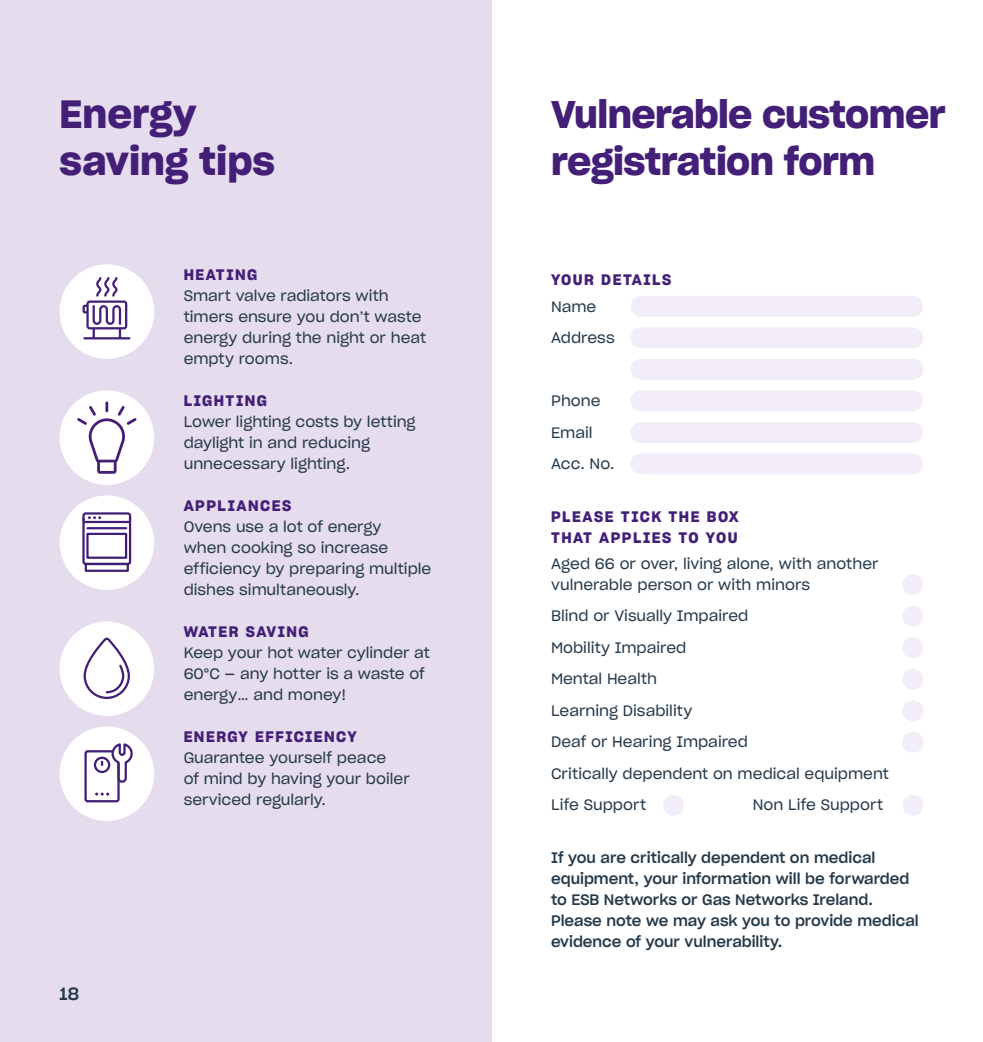
<style>
.page{position:relative;width:983px;height:1042px;background:#fff}
.page>*{position:absolute;margin:0;border:0;box-sizing:border-box;transform-origin:0 0}
.Heading_-_22pt_-_Pur{font:38.5px/47.2px "Sharp Grotesk Semi Bold 20";color:#431f77}
.t1{font:37.62px/47.2px "Sharp Grotesk Semi Bold 20";letter-spacing:-.015em;color:#431f77}
.t2{font:17.5px "Sharp Grotesk Medium 20";color:#253949}
.t3{font:14.88px/21px "Sharp Grotesk Book 20";color:#253949}
.t4{font:14.88px/21px "Sharp Grotesk Medium 20";color:#253949}
.t5{font:14.88px/21px "Sharp Grotesk Semi Bold 20";letter-spacing:.1em;color:#431f77}
.s1{font-family:"Sharp Grotesk Semi Bold 20";color:#431f77}
</style>
<div class="page">
<div style="left:0;top:0;width:491px;height:1042px;background:#e5dced"></div>
<div style="left:640px;top:296px;width:272px;height:21px;background:#f2edf6"></div>
<div style="left:640px;top:359px;width:272px;height:21px;background:#f2edf6"></div>
<div style="left:640px;top:422px;width:272px;height:21px;background:#f2edf6"></div>
<div style="left:640px;top:453px;width:272px;height:21px;background:#f2edf6"></div>
<div style="left:640px;top:327px;width:272px;height:21px;background:#f2edf6"></div>
<div style="left:640px;top:390px;width:272px;height:21px;background:#f2edf6"></div>
<div style="left:902px;top:574px;width:21px;height:21px;background:#f2edf6;border-radius:50%"></div>
<div style="left:902px;top:606px;width:21px;height:21px;background:#f2edf6;border-radius:50%"></div>
<div style="left:902px;top:637px;width:21px;height:21px;background:#f2edf6;border-radius:50%"></div>
<div style="left:902px;top:669px;width:21px;height:21px;background:#f2edf6;border-radius:50%"></div>
<div style="left:902px;top:700px;width:21px;height:21px;background:#f2edf6;border-radius:50%"></div>
<div style="left:902px;top:732px;width:21px;height:21px;background:#f2edf6;border-radius:50%"></div>
<div style="left:902px;top:795px;width:21px;height:21px;background:#f2edf6;border-radius:50%"></div>
<div style="left:662px;top:795px;width:21px;height:21px;background:#f2edf6;border-radius:50%"></div>
<div style="left:60px;top:264px;width:94px;height:95px;background:#fff;border-radius:50%"></div>
<div style="left:60px;top:390px;width:94px;height:95px;background:#fff;border-radius:50%"></div>
<div style="left:60px;top:495px;width:94px;height:95px;background:#fff;border-radius:50%"></div>
<div style="left:60px;top:621px;width:94px;height:95px;background:#fff;border-radius:50%"></div>
<div style="left:60px;top:726px;width:94px;height:95px;background:#fff;border-radius:50%"></div>
<svg style="left:82px;top:277px;width:48px;height:62px"></svg>
<div style="left:85px;top:563px;width:44px;height:9px;border:2px solid #421f77"></div>
<svg style="left:82px;top:512px;width:50px;height:54px"></svg>
<hr style="left:87px;top:527px;width:39px;height:2px;background:#421f77">
<svg style="left:84px;top:743px;width:49px;height:60px"></svg>
<svg style="left:83px;top:637px;width:47px;height:62px"></svg>
<svg style="left:77px;top:401px;width:59px;height:73px"></svg>
<p class="Heading_-_22pt_-_Pur" style="left:60px;top:88px;width:217px">Energy saving tips</p>
<p class="t2" style="left:60px;top:978px;width:21px">18</p>
<p class="t3" style="left:184px;top:263px;width:244px"><span class="s1">HEATING<br></span>Smart valve radiators with timers ensure you don’t waste energy during the night or heat empty rooms.</p>
<p class="t3" style="left:184px;top:389px;width:233px"><span class="s1">LIGHTING<br></span>Lower lighting costs by letting daylight in and reducing unnecessary lighting.</p>
<p class="t3" style="left:184px;top:494px;width:249px"><span class="s1">APPLIANCES<br></span>Ovens use a lot of energy<br>when cooking so increase efficiency by preparing multiple dishes simultaneously.</p>
<p class="t3" style="left:184px;top:620px;width:248px"><span class="s1">WATER SAVING<br></span>Keep your hot water cylinder at<br>60°C — any hotter is a waste of energy… and money!</p>
<p class="t3" style="left:184px;top:725px;width:227px"><span class="s1">ENERGY EFFICIENCY<br></span>Guarantee yourself peace<br>of mind by having your boiler serviced regularly.</p>
<p class="t1" style="left:551px;top:88px;width:396px">Vulnerable customer registration form</p>
<p class="t5" style="left:551px;top:268px;width:122px">YOUR DETAILS</p>
<p class="t3" style="left:551px;top:295px;width:47px">Name</p>
<p class="t3" style="left:551px;top:326px;width:65px">Address</p>
<p class="t3" style="left:551px;top:389px;width:51px">Phone</p>
<p class="t3" style="left:551px;top:421px;width:43px">Email</p>
<p class="t3" style="left:551px;top:452px;width:65px">Acc. No.</p>
<p class="t5" style="left:551px;top:505px;width:189px">PLEASE TICK THE BOX<br>THAT APPLIES TO YOU</p>
<p class="t3" style="left:551px;top:552px;width:329px">Aged 66 or over, living alone, with another vulnerable person or with minors</p>
<p class="t3" style="left:551px;top:605px;width:199px">Blind or Visually Impaired</p>
<p class="t3" style="left:551px;top:636px;width:137px">Mobility Impaired</p>
<p class="t3" style="left:551px;top:668px;width:107px">Mental Health</p>
<p class="t3" style="left:551px;top:699px;width:143px">Learning Disability</p>
<p class="t3" style="left:551px;top:731px;width:198px">Deaf or Hearing Impaired</p>
<p class="t3" style="left:551px;top:762px;width:339px">Critically dependent on medical equipment</p>
<p class="t3" style="left:551px;top:794px;width:97px">Life Support</p>
<p class="t3" style="left:752px;top:794px;width:132px">Non Life Support</p>
<p class="t4" style="left:551px;top:846px;width:369px">If you are critically dependent on medical equipment, your information will be forwarded to ESB Networks or Gas Networks Ireland.<br>Please note we may ask you to provide medical evidence of your vulnerability.</p>
</div>
